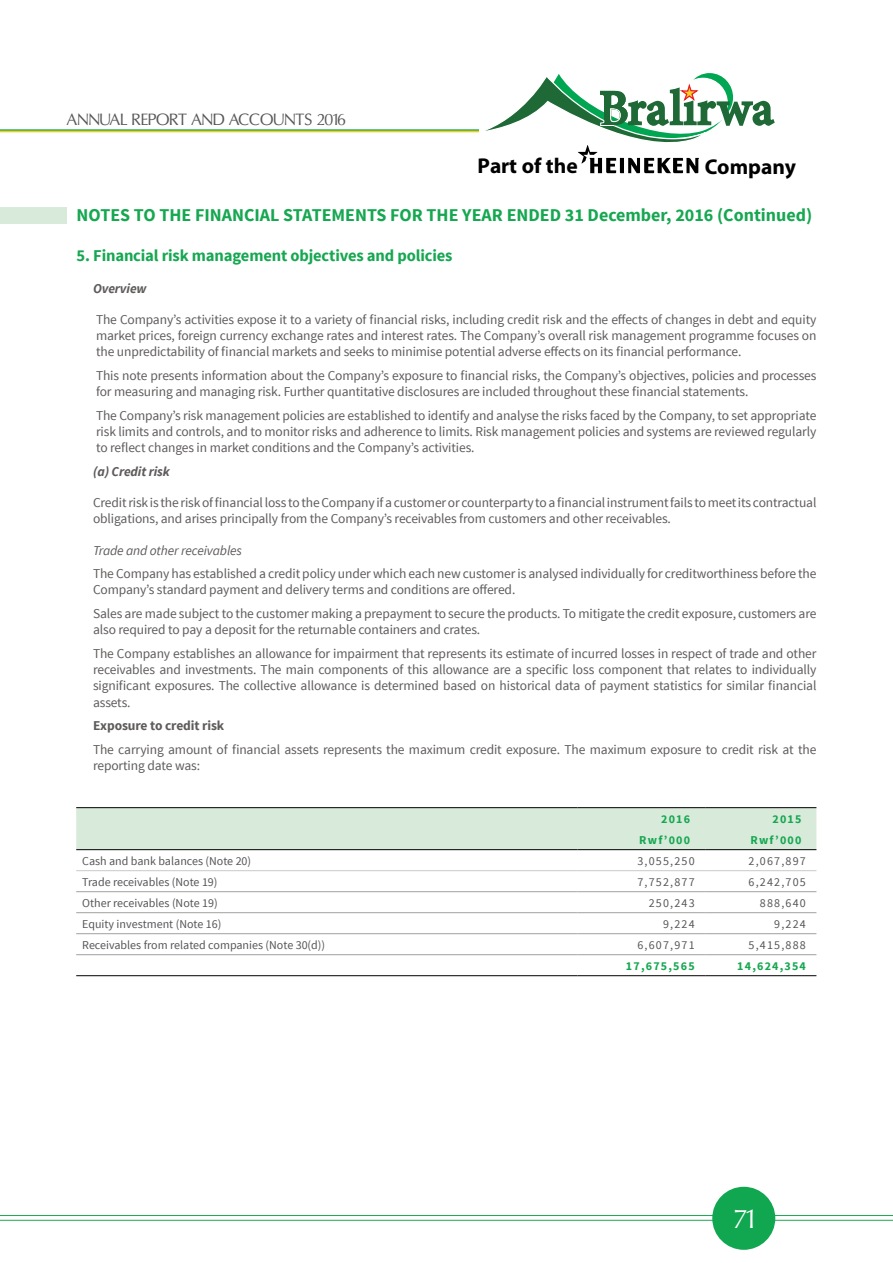
<style>
.page{position:relative;width:893px;height:1263px;background:#fff}
.page>*{position:absolute;margin:0;border:0;box-sizing:border-box;transform-origin:0 0}
.t1{font:27px "Oregon LDO";color:#fffffe}
.t2{font:700 21.45px "Myriad Pro";color:#010000}
.t3{font:700 18px "Source Sans Pro";color:#16a751}
.t4{font:700 16.5px "Source Sans Pro";letter-spacing:-.01em;color:#16a751}
.t5{font:16.5px "Oregon LDO";color:#565659}
.t6{font:13.5px/16.2px "Source Sans Pro";letter-spacing:-.01em;color:#5f5b5b}
.t7{font:italic 13.5px "Source Sans Pro";letter-spacing:-.01em;color:#5f5b5b}
.t8{font:italic 700 13.5px "Source Sans Pro";letter-spacing:-.01em;color:#5f5b5b}
.t9{font:700 13.5px "Source Sans Pro";letter-spacing:-.01em;color:#5f5b5b}
.t10{font:12px "Source Sans Pro";color:#565659}
.t11{font:700 12px "Source Sans Pro";letter-spacing:.1em;color:#16a751}
</style>
<div class="page">
<hr style="left:0;top:1215px;width:893px;height:1px;background:#1ba84f">
<hr style="left:0;top:1220px;width:893px;height:1px;background:#1ba84f">
<div style="left:712px;top:1187px;width:63px;height:63px;background:#11a751;border-radius:50%"></div>
<hr style="left:0;top:129px;width:479px;height:2px;background:#16a751">
<hr style="left:0;top:131px;width:479px;height:1px;background:#ffcb0b">
<svg style="left:461px;top:73px;width:314px;height:100px"></svg>
<div style="left:0;top:207px;width:67px;height:17px;background:#d8eada"></div>
<div style="left:76px;top:808px;width:740px;height:41px;background:#d8eada"></div>
<hr style="left:76px;top:807px;width:501px;height:1px;background:#000">
<hr style="left:577px;top:807px;width:128px;height:1px;background:#000">
<hr style="left:705px;top:807px;width:111px;height:1px;background:#000">
<hr style="left:76px;top:849px;width:501px;height:1px;background:#000">
<hr style="left:577px;top:849px;width:128px;height:1px;background:#000">
<hr style="left:705px;top:849px;width:111px;height:1px;background:#000">
<hr style="left:76px;top:975px;width:501px;height:1px;background:#000">
<hr style="left:577px;top:975px;width:128px;height:1px;background:#000">
<hr style="left:705px;top:975px;width:111px;height:1px;background:#000">
<hr style="left:76px;top:870px;width:501px;height:1px;background:#cac9c8">
<hr style="left:577px;top:870px;width:128px;height:1px;background:#cac9c8">
<hr style="left:705px;top:870px;width:111px;height:1px;background:#cac9c8">
<hr style="left:76px;top:891px;width:501px;height:1px;background:#a2a09f">
<hr style="left:577px;top:891px;width:128px;height:1px;background:#a2a09f">
<hr style="left:76px;top:912px;width:501px;height:1px;background:#a2a09f">
<hr style="left:577px;top:912px;width:128px;height:1px;background:#a2a09f">
<hr style="left:76px;top:933px;width:501px;height:1px;background:#a2a09f">
<hr style="left:577px;top:933px;width:128px;height:1px;background:#a2a09f">
<hr style="left:76px;top:954px;width:501px;height:1px;background:#a2a09f">
<hr style="left:577px;top:954px;width:128px;height:1px;background:#a2a09f">
<hr style="left:705px;top:891px;width:111px;height:1px;background:#a2a09f">
<hr style="left:705px;top:912px;width:111px;height:1px;background:#a2a09f">
<hr style="left:705px;top:933px;width:111px;height:1px;background:#a2a09f">
<hr style="left:705px;top:954px;width:111px;height:1px;background:#a2a09f">
<p class="t5" style="left:67px;top:110px;width:281px">ANNUAL REPORT AND ACCOUNTS 2016</p>
<h2 class="t2" style="left:478px;top:152px;width:102px">Part of the</h2>
<h2 class="t2" style="left:705px;top:153px;width:93px">Company</h2>
<h3 class="t3" style="left:77px;top:203px;width:737px">NOTES TO THE FINANCIAL STATEMENTS FOR THE YEAR ENDED 31 December, 2016 (Continued)</h3>
<p class="t4" style="left:77px;top:245px;width:377px">5. Financial risk management objectives and policies</p>
<p class="t8" style="left:93px;top:279px;width:55px">Overview</p>
<p class="t6" style="left:96px;top:311px;width:722px;text-align:justify">The Company’s activities expose it to a variety of financial risks, including credit risk and the effects of changes in debt and equity market prices, foreign currency exchange rates and interest rates. The Company’s overall risk management programme focuses on the unpredictability of financial markets and seeks to minimise potential adverse effects on its financial performance.</p>
<p class="t6" style="left:96px;top:368px;width:722px">This note presents information about the Company’s exposure to financial risks, the Company’s objectives, policies and processes for measuring and managing risk. Further quantitative disclosures are included throughout these financial statements.</p>
<p class="t6" style="left:96px;top:407px;width:722px;text-align:justify">The Company’s risk management policies are established to identify and analyse the risks faced by the Company, to set appropriate risk limits and controls, and to monitor risks and adherence to limits. Risk management policies and systems are reviewed regularly to reflect changes in market conditions and the Company’s activities.</p>
<p class="t8" style="left:93px;top:463px;width:78px">(a) Credit risk</p>
<p class="t6" style="left:93px;top:495px;width:725px">Credit risk is the risk of financial loss to the Company if a customer or counterparty to a financial instrument fails to meet its contractual obligations, and arises principally from the Company’s receivables from customers and other receivables.</p>
<p class="t7" style="left:93px;top:542px;width:150px">Trade and other receivables</p>
<p class="t6" style="left:93px;top:566px;width:725px">The Company has established a credit policy under which each new customer is analysed individually for creditworthiness before the<br>Company’s standard payment and delivery terms and conditions are offered.</p>
<p class="t6" style="left:93px;top:606px;width:725px">Sales are made subject to the customer making a prepayment to secure the products. To mitigate the credit exposure, customers are also required to pay a deposit for the returnable containers and crates.</p>
<p class="t6" style="left:93px;top:646px;width:725px;text-align:justify">The Company establishes an allowance for impairment that represents its estimate of incurred losses in respect of trade and other receivables and investments. The main components of this allowance are a specific loss component that relates to individually significant exposures. The collective allowance is determined based on historical data of payment statistics for similar financial assets.</p>
<p class="t9" style="left:93px;top:717px;width:133px">Exposure to credit risk</p>
<p class="t6" style="left:93px;top:742px;width:725px">The carrying amount of financial assets represents the maximum credit exposure. The maximum exposure to credit risk at the reporting date was:</p>
<p class="t11" style="left:661px;top:811px;width:30px">2016</p>
<p class="t11" style="left:772px;top:811px;width:30px">2015</p>
<p class="t11" style="left:639px;top:832px;width:52px">Rwf’000</p>
<p class="t11" style="left:750px;top:832px;width:52px">Rwf’000</p>
<p class="t10" style="left:82px;top:853px;width:171px">Cash and bank balances (Note 20)</p>
<p class="t10" style="left:637px;top:853px;width:59px">3,055,250</p>
<p class="t10" style="left:749px;top:853px;width:59px">2,067,897</p>
<p class="t10" style="left:82px;top:874px;width:137px">Trade receivables (Note 19)</p>
<p class="t10" style="left:637px;top:874px;width:59px">7,752,877</p>
<p class="t10" style="left:749px;top:874px;width:59px">6,242,705</p>
<p class="t10" style="left:82px;top:895px;width:137px">Other receivables (Note 19)</p>
<p class="t10" style="left:649px;top:895px;width:47px">250,243</p>
<p class="t10" style="left:760px;top:895px;width:47px">888,640</p>
<p class="t10" style="left:82px;top:916px;width:141px">Equity investment (Note 16)</p>
<p class="t10" style="left:663px;top:916px;width:33px">9,224</p>
<p class="t10" style="left:774px;top:916px;width:33px">9,224</p>
<p class="t10" style="left:82px;top:937px;width:244px">Receivables from related companies (Note 30(d))</p>
<p class="t10" style="left:637px;top:937px;width:59px">6,607,971</p>
<p class="t10" style="left:749px;top:937px;width:59px">5,415,888</p>
<p class="t11" style="left:626px;top:958px;width:70px">17,675,565</p>
<p class="t11" style="left:737px;top:958px;width:70px">14,624,354</p>
<h1 class="t1" style="left:734px;top:1203px;width:22px">71</h1>
</div>
